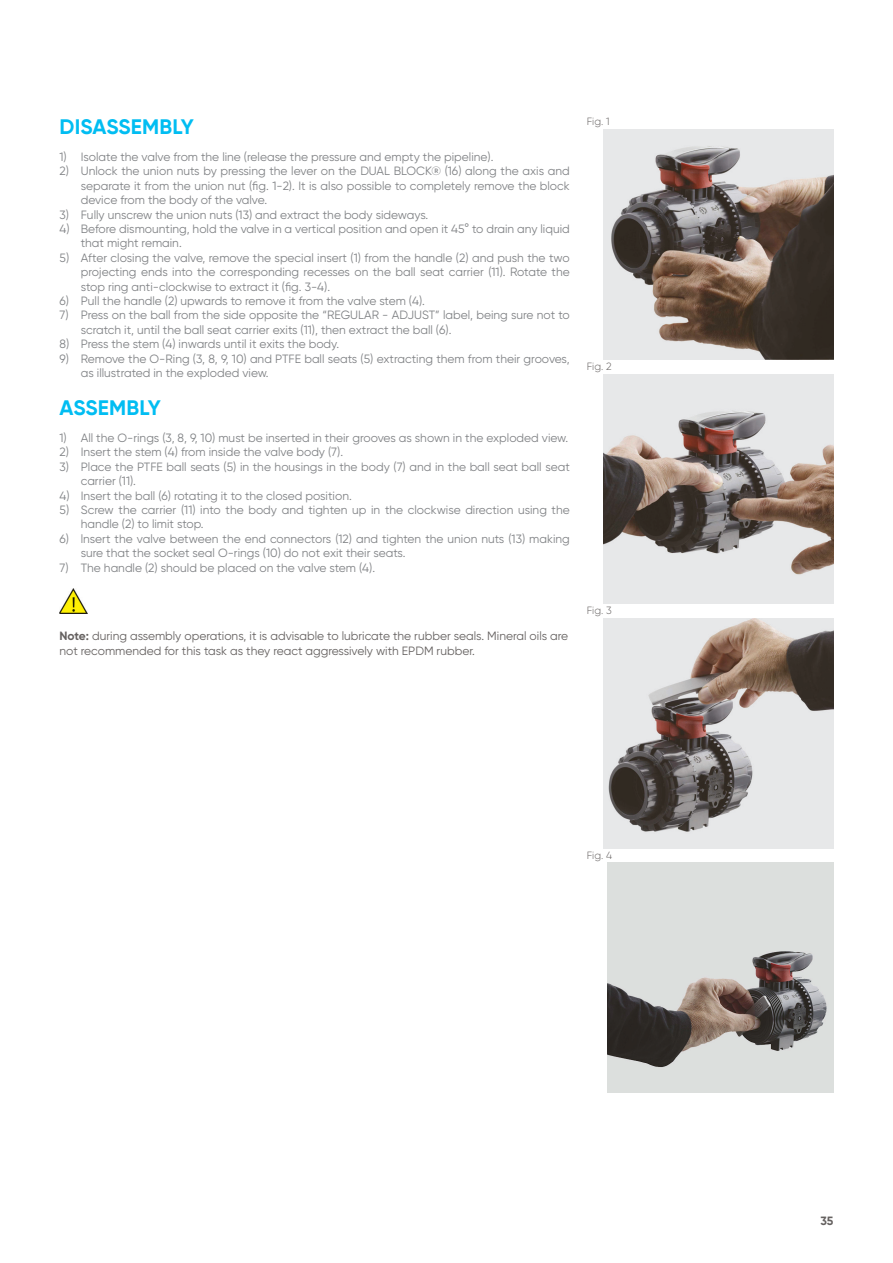
<style>
.page{position:relative;width:893px;height:1263px;background:#fff}
.page>*{position:absolute;margin:0;border:0;box-sizing:border-box;transform-origin:0 0}
.t1{font:700 21px "Gilroy";letter-spacing:.005em;color:#01bdf2}
.t2{font:12px/14.4px "Gilroy";color:#808285}
.t3{font:12px/14.4px "Gilroy";color:#656160}
.t4{font:700 12px "Gilroy";color:#656160}
.t5{font:300 10.5px "Gilroy";color:#656160}
.s1{font-weight:700}
</style>
<div class="page">
<img style="left:60px;top:589px;width:28px;height:24px">
<img style="left:604px;top:130px;width:229px;height:229px">
<img style="left:604px;top:374px;width:229px;height:230px">
<img style="left:604px;top:618px;width:229px;height:230px">
<img style="left:608px;top:863px;width:225px;height:229px">
<h1 class="t1" style="left:60px;top:113px;width:136px">DISASSEMBLY</h1>
<p class="t2" style="left:60px;top:149px;width:435px">1) Isolate the valve from the line (release the pressure and empty the pipeline).</p>
<p class="t2" style="left:81px;top:164px;width:490px;text-align:justify;text-indent:-21px">2) Unlock the union nuts by pressing the lever on the DUAL BLOCK® (16) along the axis and separate it from the union nut (fig. 1-2). It is also possible to completely remove the block device from the body of the valve.</p>
<p class="t2" style="left:60px;top:207px;width:370px">3) Fully unscrew the union nuts (13) and extract the body sideways.</p>
<p class="t2" style="left:81px;top:221px;width:491px;text-indent:-21px">4) Before dismounting, hold the valve in a vertical position and open it 45° to drain any liquid that might remain.</p>
<p class="t2" style="left:81px;top:250px;width:490px;text-align:justify;text-indent:-21px">5) After closing the valve, remove the special insert (1) from the handle (2) and push the two projecting ends into the corresponding recesses on the ball seat carrier (11). Rotate the stop ring anti-clockwise to extract it (fig. 3-4).</p>
<p class="t2" style="left:60px;top:293px;width:367px">6) Pull the handle (2) upwards to remove it from the valve stem (4).</p>
<p class="t2" style="left:81px;top:308px;width:491px;text-indent:-21px">7) Press on the ball from the side opposite the “REGULAR - ADJUST” label, being sure not to scratch it, until the ball seat carrier exits (11), then extract the ball (6).</p>
<p class="t2" style="left:60px;top:337px;width:281px">8) Press the stem (4) inwards until it exits the body.</p>
<p class="t2" style="left:81px;top:351px;width:491px;text-indent:-21px">9) Remove the O-Ring (3, 8, 9, 10) and PTFE ball seats (5) extracting them from their grooves, as illustrated in the exploded view.</p>
<h1 class="t1" style="left:60px;top:394px;width:103px">ASSEMBLY</h1>
<p class="t2" style="left:60px;top:430px;width:510px">1) All the O-rings (3, 8, 9, 10) must be inserted in their grooves as shown in the exploded view.</p>
<p class="t2" style="left:60px;top:445px;width:285px">2) Insert the stem (4) from inside the valve body (7).</p>
<p class="t2" style="left:81px;top:459px;width:491px;text-indent:-21px">3) Place the PTFE ball seats (5) in the housings in the body (7) and in the ball seat ball seat carrier (11).</p>
<p class="t2" style="left:60px;top:488px;width:294px">4) Insert the ball (6) rotating it to the closed position.</p>
<p class="t2" style="left:81px;top:502px;width:491px;text-indent:-21px">5) Screw the carrier (11) into the body and tighten up in the clockwise direction using the handle (2) to limit stop.</p>
<p class="t2" style="left:81px;top:531px;width:490px;text-indent:-21px">6) lnsert the valve between the end connectors (12) and tighten the union nuts (13) making sure that the socket seal O-rings (10) do not exit their seats.</p>
<p class="t2" style="left:60px;top:560px;width:317px">7) The handle (2) should be placed on the valve stem (4).</p>
<p class="t3" style="left:60px;top:629px;width:510px"><span class="s1">Note:</span> during assembly operations, it is advisable to lubricate the rubber seals. Mineral oils are not recommended for this task as they react aggressively with EPDM rubber.</p>
<p class="t5" style="left:587px;top:115px;width:24px">Fig. 1</p>
<p class="t5" style="left:587px;top:360px;width:26px">Fig. 2</p>
<p class="t5" style="left:587px;top:604px;width:27px">Fig. 3</p>
<p class="t5" style="left:587px;top:848px;width:27px">Fig. 4</p>
<p class="t4" style="left:820px;top:1213px;width:15px">35</p>
</div>
